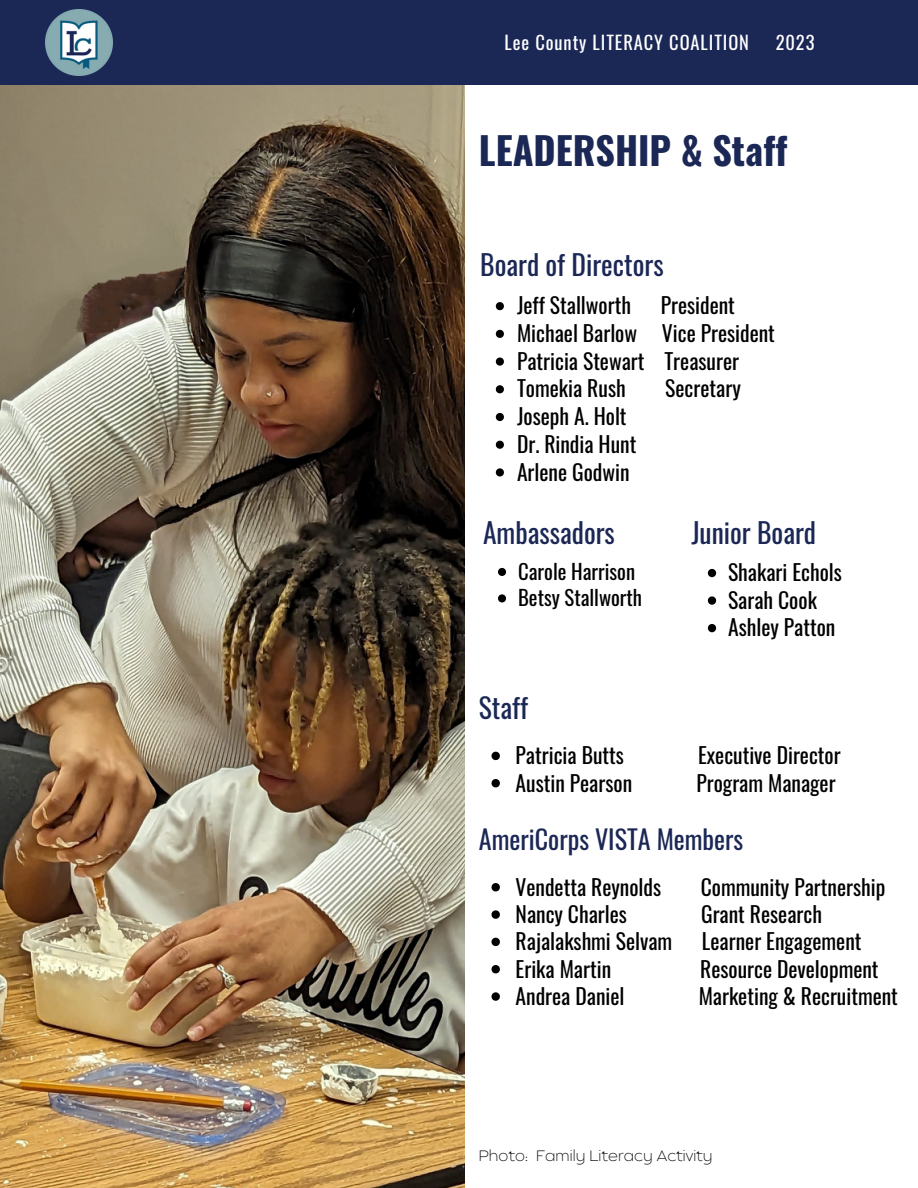
<style>
.page{position:relative;width:918px;height:1188px;background:#fff}
.page>*{position:absolute;margin:0;border:0;box-sizing:border-box;transform-origin:0 0}
.t1{font:700 37.95px "Oswald";color:#1b2755}
.t2{font:27.6px "Oswald";color:#1b2755}
.t3{font:26.1px "Oswald";color:#1b2755}
.t4{font:21.6px "Oswald";color:#000001}
.t5{font:20.7px "Oswald";color:#000001}
.t6{font:18.45px "Oswald";letter-spacing:.05em;color:#fff}
.t7{font:200 15px "Balgin";color:#000}
</style>
<div class="page">
<img style="left:0;top:84px;width:464px;height:1104px">
<div style="left:0;top:0;width:918px;height:84px;background:#1b2755"></div>
<svg style="left:498px;top:568px;width:8px;height:8px"></svg>
<svg style="left:498px;top:594px;width:8px;height:8px"></svg>
<svg style="left:496px;top:302px;width:8px;height:8px"></svg>
<svg style="left:496px;top:330px;width:8px;height:8px"></svg>
<svg style="left:496px;top:358px;width:8px;height:8px"></svg>
<svg style="left:496px;top:385px;width:8px;height:8px"></svg>
<svg style="left:496px;top:413px;width:8px;height:8px"></svg>
<svg style="left:496px;top:441px;width:8px;height:8px"></svg>
<svg style="left:496px;top:468px;width:8px;height:8px"></svg>
<svg style="left:708px;top:569px;width:8px;height:8px"></svg>
<svg style="left:708px;top:596px;width:8px;height:9px"></svg>
<svg style="left:708px;top:624px;width:8px;height:8px"></svg>
<svg style="left:492px;top:752px;width:8px;height:8px"></svg>
<svg style="left:492px;top:779px;width:8px;height:8px"></svg>
<svg style="left:492px;top:883px;width:8px;height:8px"></svg>
<svg style="left:492px;top:910px;width:8px;height:9px"></svg>
<svg style="left:492px;top:938px;width:8px;height:8px"></svg>
<svg style="left:492px;top:965px;width:8px;height:8px"></svg>
<svg style="left:492px;top:992px;width:8px;height:9px"></svg>
<img style="left:46px;top:9px;width:66px;height:67px">
<h4 class="t6" style="left:505px;top:28px;width:246px">Lee County LITERACY COALITION</h4>
<h4 class="t6" style="left:776px;top:28px;width:40px">2023</h4>
<p class="t1" style="left:479px;top:121px;width:310px">LEADERSHIP &amp; Staff</p>
<p class="t2" style="left:480px;top:243px;width:185px">Board of Directors</p>
<p class="t4" style="left:517px;top:288px;width:116px">Jeff Stallworth</p>
<p class="t4" style="left:661px;top:288px;width:76px">President</p>
<p class="t4" style="left:517px;top:316px;width:259px">Michael Barlow Vice President</p>
<p class="t4" style="left:517px;top:344px;width:224px">Patricia Stewart Treasurer</p>
<p class="t4" style="left:517px;top:372px;width:110px">Tomekia Rush</p>
<p class="t4" style="left:665px;top:372px;width:77px">Secretary</p>
<p class="t4" style="left:517px;top:399px;width:111px">Joseph A. Holt</p>
<h2 class="t4" style="left:517px;top:427px;width:121px">Dr. Rindia Hunt</h2>
<p class="t4" style="left:517px;top:455px;width:114px">Arlene Godwin</p>
<h1 class="t2" style="left:483px;top:511px;width:133px">Ambassadors</h1>
<h2 class="t5" style="left:518px;top:555px;width:118px">Carole Harrison</h2>
<p class="t5" style="left:518px;top:582px;width:125px">Betsy Stallworth</p>
<p class="t2" style="left:691px;top:511px;width:126px">Junior Board</p>
<h2 class="t4" style="left:728px;top:555px;width:115px">Shakari Echols</h2>
<p class="t4" style="left:728px;top:583px;width:90px">Sarah Cook</p>
<p class="t4" style="left:728px;top:610px;width:109px">Ashley Patton</p>
<p class="t2" style="left:479px;top:686px;width:51px">Staff</p>
<h2 class="t4" style="left:516px;top:739px;width:110px">Patricia Butts</h2>
<h2 class="t4" style="left:698px;top:739px;width:144px">Executive Director</h2>
<p class="t4" style="left:516px;top:766px;width:118px">Austin Pearson</p>
<p class="t4" style="left:696px;top:766px;width:141px">Program Manager</p>
<p class="t3" style="left:479px;top:819px;width:266px">AmeriCorps VISTA Members</p>
<h2 class="t4" style="left:516px;top:870px;width:147px">Vendetta Reynolds</h2>
<h2 class="t4" style="left:701px;top:870px;width:186px">Community Partnership</h2>
<p class="t4" style="left:516px;top:897px;width:113px">Nancy Charles</p>
<p class="t4" style="left:701px;top:897px;width:122px">Grant Research</p>
<p class="t4" style="left:516px;top:925px;width:158px">Rajalakshmi Selvam</p>
<p class="t4" style="left:702px;top:925px;width:161px">Learner Engagement</p>
<p class="t4" style="left:516px;top:952px;width:97px">Erika Martin</p>
<p class="t4" style="left:700px;top:952px;width:180px">Resource Development</p>
<p class="t4" style="left:516px;top:979px;width:110px">Andrea Daniel</p>
<p class="t4" style="left:699px;top:979px;width:201px">Marketing &amp; Recruitment</p>
<p class="t7" style="left:479px;top:1150px;width:235px">Photo: Family Literacy Activity</p>
</div>
